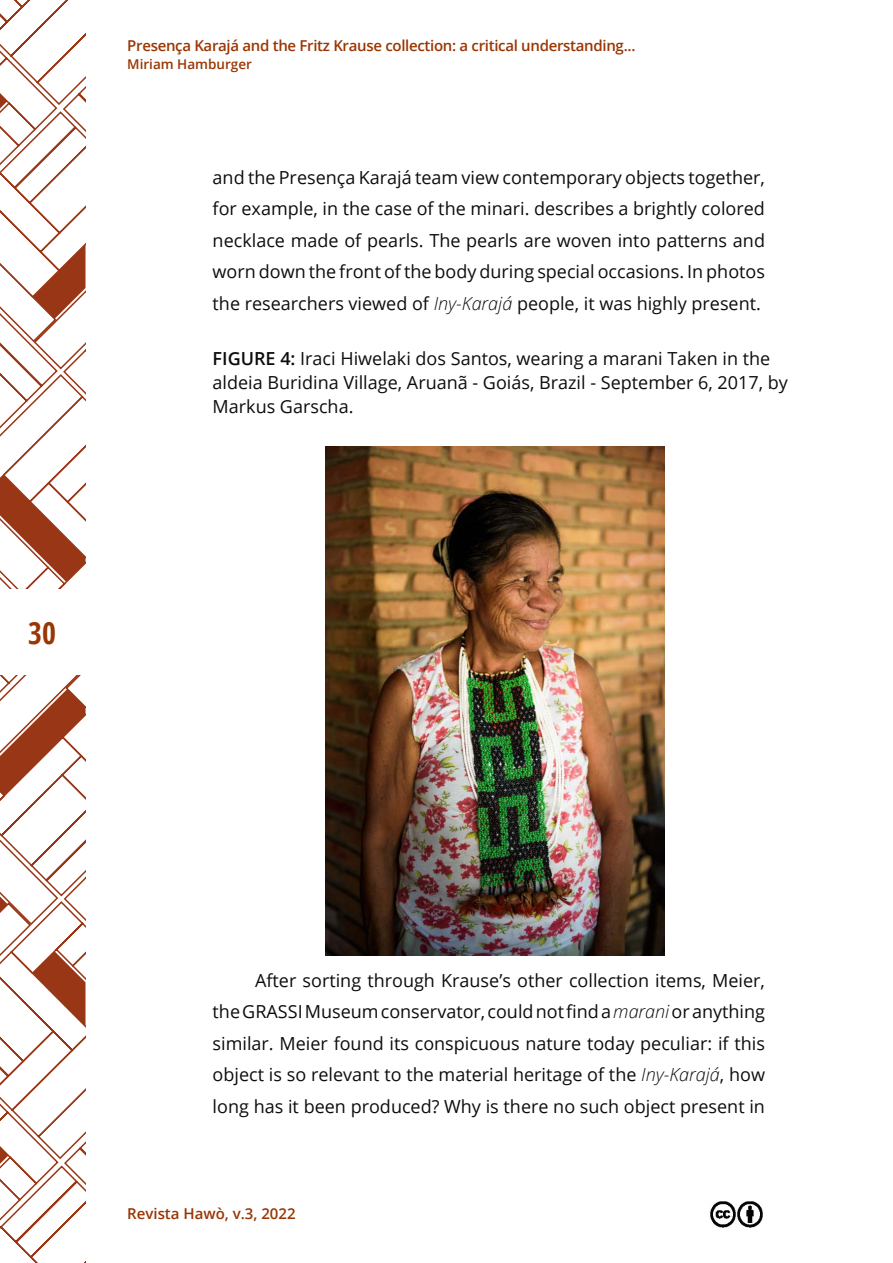
<style>
.page{position:relative;width:893px;height:1263px;background:#fff}
.page>*{position:absolute;margin:0;border:0;box-sizing:border-box;transform-origin:0 0}
.t1{font:700 30px "Open Sans Condensed";color:#993603}
.t2{font:18px/31.5px "Open Sans";color:#0d0d0d;text-align:justify}
.t3{font:600 15px "Open Sans";letter-spacing:-.02em;color:#993603}
.t4{font:600 15px "Open Sans";color:#983503}
.t5{font:600 13.5px "Open Sans";color:#993603}
.s1{font-weight:300;font-style:italic}
.s2{font-weight:600}
</style>
<div class="page">
<svg style="left:0;top:1px;width:86px;height:1262px"></svg>
<div style="left:0;top:590px;width:91px;height:85px;background:#fff"></div>
<img style="left:710px;top:1202px;width:25px;height:25px">
<img style="left:735px;top:1202px;width:28px;height:25px">
<img style="left:325px;top:446px;width:339px;height:509px">
<p class="t3" style="left:127px;top:35px;width:510px">Presença Karajá and the Fritz Krause collection: a critical understanding...</p>
<p class="t5" style="left:127px;top:55px;width:126px">Miriam Hamburger</p>
<p class="t2" style="left:213px;top:161px;width:554px">and the Presença Karajá team view contemporary objects together, for example, in the case of the minari. describes a brightly colored necklace made of pearls. The pearls are woven into patterns and worn down the front of the body during special occasions. In photos the researchers viewed of <span class="s1">Iny-Karajá</span> people, it was highly present.</p>
<p class="t2" style="left:213px;top:346px;width:577px;line-height:24px;text-align:left"><span class="s2">FIGURE 4:</span> Iraci Hiwelaki dos Santos, wearing a marani Taken in the aldeia Buridina Village, Aruanã - Goiás, Brazil - September 6, 2017, by<br>Markus Garscha.</p>
<h1 class="t1" style="left:28px;top:612px;width:29px">30</h1>
<p class="t2" style="left:213px;top:964px;width:554px;text-indent:43px">After sorting through Krause’s other collection items, Meier, the GRASSI Museum conservator, could not find a <span class="s1">marani</span> or anything similar. Meier found its conspicuous nature today peculiar: if this object is so relevant to the material heritage of the <span class="s1">Iny-Karajá</span>, how long has it been produced? Why is there no such object present in</p>
<p class="t4" style="left:127px;top:1203px;width:170px">Revista Hawò, v.3, 2022</p>
</div>
